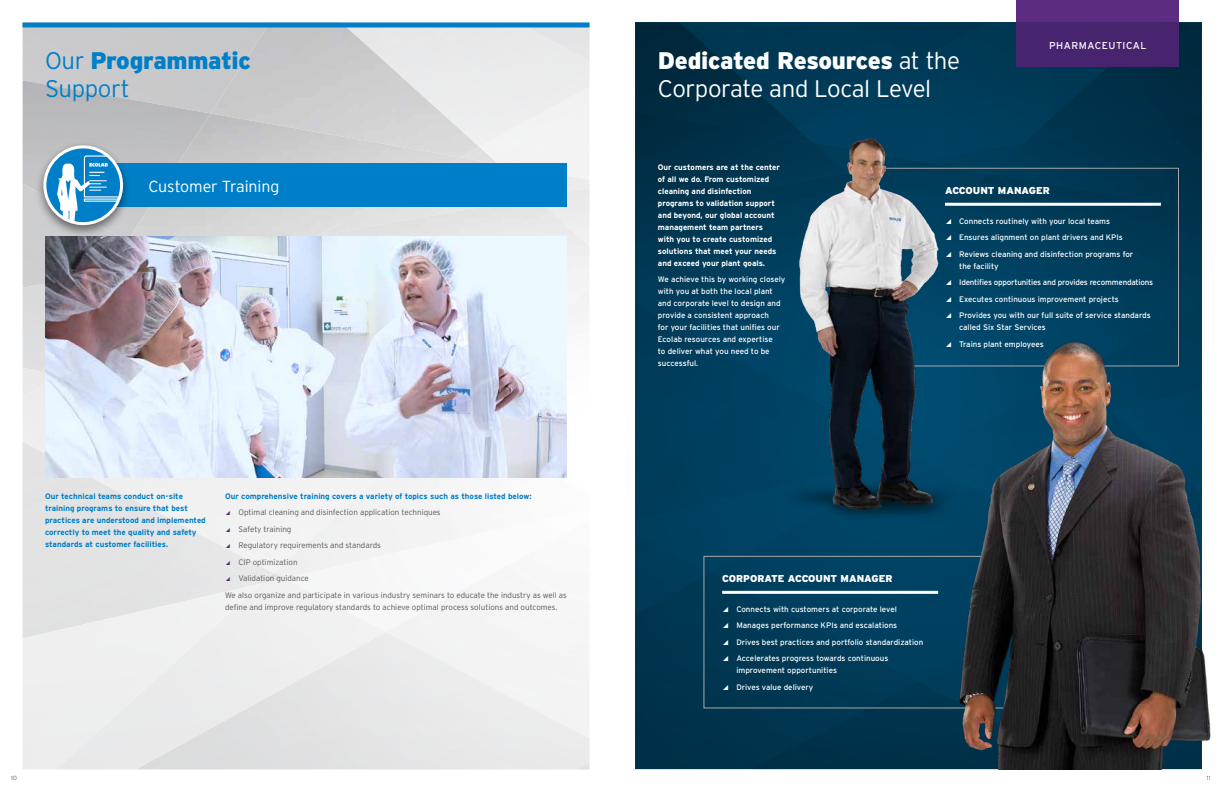
<style>
.page{position:relative;width:1224px;height:792px;background:#fff}
.page>*{position:absolute;margin:0;border:0;box-sizing:border-box;transform-origin:0 0}
.t1{font:300 24px/28px "Interstate";letter-spacing:-.02em;color:#fff}
.t2{font:900 24px/28px "Interstate";letter-spacing:-.02em;color:#007fc8}
.t3{font:300 16px "Interstate";letter-spacing:-.01em;color:#fff}
.t4{font:900 10px "Interstate";color:#fff}
.t5{font:10px "Interstate";letter-spacing:.05em;color:#fff}
.t6{font:8px/16.5px "Interstate";color:#fff}
.t7{font:300 8px/16.5px "Interstate";color:#575756}
.t8{font:700 8px/12px "Interstate";color:#fff}
.t9{font:700 8px/12px "Interstate";color:#007fc8}
.t10{font:300 6px "Interstate";color:#575756}
.s1{font-weight:300}
.s2{font-weight:900}
.s3{font-weight:700;color:#007fc8}
.s4{color:#5b2c82}
</style>
<div class="page">
<img style="left:106px;top:22px;width:236px;height:119px">
<img style="left:460px;top:147px;width:19px;height:10px">
<img style="left:342px;top:22px;width:248px;height:125px">
<div style="left:479px;top:87px;width:111px;height:77px;background:#f2f2f3"></div>
<img style="left:127px;top:113px;width:333px;height:124px">
<img style="left:316px;top:157px;width:219px;height:6px">
<img style="left:274px;top:477px;width:293px;height:101px">
<div style="left:284px;top:508px;width:283px;height:124px;background:#f6f6f6"></div>
<img style="left:217px;top:207px;width:372px;height:112px">
<div style="left:535px;top:188px;width:55px;height:58px;background:#ebebec"></div>
<img style="left:23px;top:573px;width:251px;height:65px">
<img style="left:23px;top:583px;width:239px;height:187px">
<img style="left:23px;top:376px;width:381px;height:197px">
<div style="left:22px;top:23px;width:568px;height:5px;background:#007fc8"></div>
<svg style="left:635px;top:22px;width:567px;height:747px;background:#003854"></svg>
<div style="left:58px;top:163px;width:509px;height:44px;background:#007fc8"></div>
<div style="left:35px;top:141px;width:97px;height:97px;background:#000;opacity:.5"></div>
<svg style="left:45px;top:147px;width:77px;height:77px"></svg>
<svg style="left:57px;top:155px;width:65px;height:69px"></svg>
<div style="left:43px;top:145px;width:80px;height:80px;border:3px solid #fff;border-radius:50%"></div>
<img style="left:45px;top:237px;width:522px;height:240px">
<hr style="left:945px;top:203px;width:216px;height:3px;background:#fff">
<img style="left:781px;top:102px;width:216px;height:463px">
<hr style="left:722px;top:591px;width:216px;height:3px;background:#fff">
<img style="left:940px;top:305px;width:271px;height:465px">
<div style="left:1017px;top:0;width:162px;height:67px;background:linear-gradient(to right,#4e2776,#4e2674)"></div>
<h1 class="t2" style="left:45px;top:47px;width:207px"><span class="s1">Our</span> Programmatic<br><span class="s1">Support</span></h1>
<h1 class="t1" style="left:658px;top:47px;width:304px"><span class="s2">Dedicated Resources</span> at the<br>Corporate and Local Level</h1>
<p class="t5" style="left:1049px;top:39px;width:99px">PHARMACEUTICAL</p>
<h2 class="t3" style="left:148px;top:177px;width:132px">Customer Training</h2>
<p class="t9" style="left:45px;top:490px;width:162px">Our technical teams conduct on-site training programs to ensure that best practices are understood and implemented correctly to meet the quality and safety standards at customer facilities.</p>
<p class="t7" style="left:225px;top:488px;width:344px"><span class="s3">Our comprehensive training covers a variety of topics such as those listed below:<br></span><span class="s4">◢</span> Optimal cleaning and disinfection application techniques<br><span class="s4">◢</span> Safety training<br><span class="s4">◢</span> Regulatory requirements and standards<br><span class="s4">◢</span> CIP optimization<br><span class="s4">◢</span> Validation guidance<br>We also organize and participate in various industry seminars to educate the industry as well as</p>
<p class="t7" style="left:225px;top:599px;width:334px">define and improve regulatory standards to achieve optimal process solutions and outcomes.</p>
<p class="t8" style="left:658px;top:161px;width:124px">Our customers are at the center of all we do. From customized cleaning and disinfection programs to validation support and beyond, our global account management team partners with you to create customized solutions that meet your needs and exceed your plant goals.</p>
<p class="t6" style="left:658px;top:274px;width:129px;line-height:12px">We achieve this by working closely with you at both the local plant and corporate level to design and provide a consistent approach<br>for your facilities that unifies our<br>Ecolab resources and expertise<br>to deliver what you need to be successful.</p>
<p class="t4" style="left:945px;top:184px;width:106px">ACCOUNT MANAGER</p>
<p class="t6" style="left:945px;top:213px;width:190px">◢ Connects routinely with your local teams<br>◢ Ensures alignment on plant drivers and KPIs<br>◢ Reviews cleaning and disinfection programs for</p>
<p class="t6" style="left:945px;top:258px;width:210px;text-indent:14px">the facility<br>◢ Identifies opportunities and provides recommendations ◢ Executes continuous improvement projects<br>◢ Provides you with our full suite of service standards</p>
<p class="t6" style="left:945px;top:319px;width:102px;text-align:right">called Six Star Services<br>◢ Trains plant employees</p>
<p class="t4" style="left:722px;top:572px;width:172px">CORPORATE ACCOUNT MANAGER</p>
<p class="t6" style="left:722px;top:601px;width:203px">◢ Connects with customers at corporate level<br>◢ Manages performance KPIs and escalations<br>◢ Drives best practices and portfolio standardization ◢ Accelerates progress towards continuous</p>
<p class="t6" style="left:722px;top:662px;width:116px;text-indent:14px">improvement opportunities ◢ Drives value delivery</p>
<p class="t10" style="left:11px;top:774px;width:7px">10</p>
<p class="t10" style="left:1207px;top:774px;width:5px">11</p>
</div>
